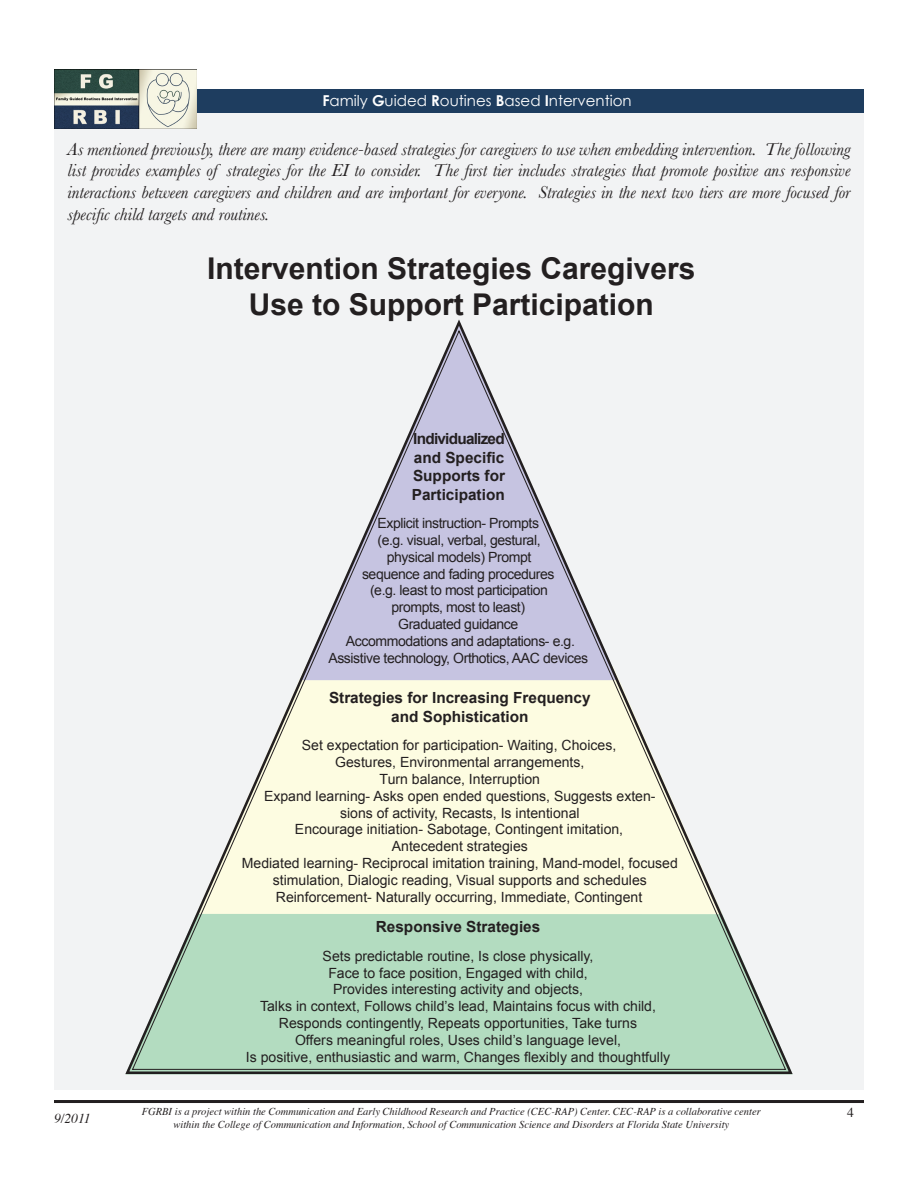
<style>
.page{position:relative;width:918px;height:1188px;background:#fff}
.page>*{position:absolute;margin:0;border:0;box-sizing:border-box;transform-origin:0 0}
.t1{font:700 30px/36px "Arial";color:#231f20;text-align:center}
.t2{font:italic 18px/21.6px "Baskerville";color:#231f20;text-align:justify}
.t3{font:700 15.3px/18.5px "Arial";color:#231f20;text-align:justify}
.t4{font:15px "Century Gothic";color:#fff}
.t5{font:14.1px/16.8px "Arial";color:#231f20;text-align:center}
.t6{font:14.1px/16.8px "Arial";letter-spacing:-.03em;color:#231f20;text-align:center}
.t7{font:italic 13.5px "Times";color:#231f20}
.t8{font:13.5px "Times";color:#231f20}
.t9{font:italic 10.5px "Times";color:#231f20}
.s1{font-weight:700}
</style>
<div class="page">
<hr style="left:54px;top:1100px;width:810px;height:3px;background:#231f20">
<div style="left:54px;top:112px;width:810px;height:978px;background:#f2f3f4"></div>
<div style="left:70px;top:89px;width:794px;height:23px;background:#1e3d5f"></div>
<img style="left:54px;top:70px;width:143px;height:58px">
<svg style="left:125px;top:319px;width:668px;height:756px"></svg>
<svg style="left:131px;top:330px;width:656px;height:740px"></svg>
<p class="t4" style="left:322px;top:92px;width:311px"><span class="s1">F</span>amily <span class="s1">G</span>uided <span class="s1">R</span>outines <span class="s1">B</span>ased <span class="s1">I</span>ntervention</p>
<p class="t2" style="left:67px;top:138px;width:785px">As mentioned previously, there are many evidence-based strategies for caregivers to use when embedding intervention. The following list provides examples of strategies for the EI to consider. The first tier includes strategies that promote positive ans responsive interactions between caregivers and children and are important for everyone. Strategies in the next two tiers are more focused for specific child targets and routines.</p>
<p class="t1" style="left:207px;top:251px;width:490px">Intervention Strategies Caregivers<br>Use to Support Participation</p>
<p class="t7" style="left:54px;top:1107px;width:38px">9/2011</p>
<p class="t3" style="left:412px;top:430px;width:95px">Individualized and Specific Supports for Participation</p>
<p class="t6" style="left:362px;top:515px;width:194px">Explicit instruction- Prompts<br>(e.g. visual, verbal, gestural, physical models) Prompt sequence and fading procedures (e.g. least to most participation prompts, most to least)<br>Graduated guidance</p>
<p class="t6" style="left:328px;top:633px;width:261px">Accommodations and adaptations- e.g.<br>Assistive technology, Orthotics, AAC devices</p>
<p class="t3" style="left:329px;top:689px;width:263px;text-align:center">Strategies for Increasing Frequency and Sophistication</p>
<p class="t5" style="left:302px;top:737px;width:316px">Set expectation for participation- Waiting, Choices,<br>Gestures, Environmental arrangements,<br>Turn balance, Interruption</p>
<p class="t5" style="left:264px;top:788px;width:393px">Expand learning- Asks open ended questions, Suggests exten&shy;sions of activity, Recasts, Is intentional</p>
<p class="t5" style="left:295px;top:821px;width:330px">Encourage initiation- Sabotage, Contingent imitation,<br>Antecedent strategies</p>
<p class="t5" style="left:242px;top:855px;width:438px">Mediated learning- Reciprocal imitation training, Mand-model, focused stimulation, Dialogic reading, Visual supports and schedules</p>
<p class="t5" style="left:276px;top:889px;width:368px">Reinforcement- Naturally occurring, Immediate, Contingent</p>
<p class="t3" style="left:376px;top:918px;width:166px">Responsive Strategies</p>
<p class="t5" style="left:323px;top:947px;width:272px">Sets predictable routine, Is close physically,</p>
<p class="t5" style="left:328px;top:964px;width:261px">Face to face position, Engaged with child,</p>
<p class="t5" style="left:333px;top:981px;width:252px">Provides interesting activity and objects,</p>
<p class="t5" style="left:260px;top:998px;width:397px">Talks in context, Follows child’s lead, Maintains focus with child,</p>
<p class="t5" style="left:279px;top:1015px;width:360px">Responds contingently, Repeats opportunities, Take turns</p>
<p class="t5" style="left:295px;top:1032px;width:328px">Offers meaningful roles, Uses child’s language level,</p>
<p class="t5" style="left:246px;top:1049px;width:426px">Is positive, enthusiastic and warm, Changes flexibly and thoughtfully</p>
<p class="t9" style="left:142px;top:1102px;width:621px">FGRBI is a project within the Communication and Early Childhood Research and Practice (CEC-RAP) Center. CEC-RAP is a collaborative center</p>
<p class="t8" style="left:847px;top:1100px;width:8px">4</p>
<p class="t9" style="left:173px;top:1115px;width:557px">within the College of Communication and Information, School of Communication Science and Disorders at Florida State University</p>
</div>
